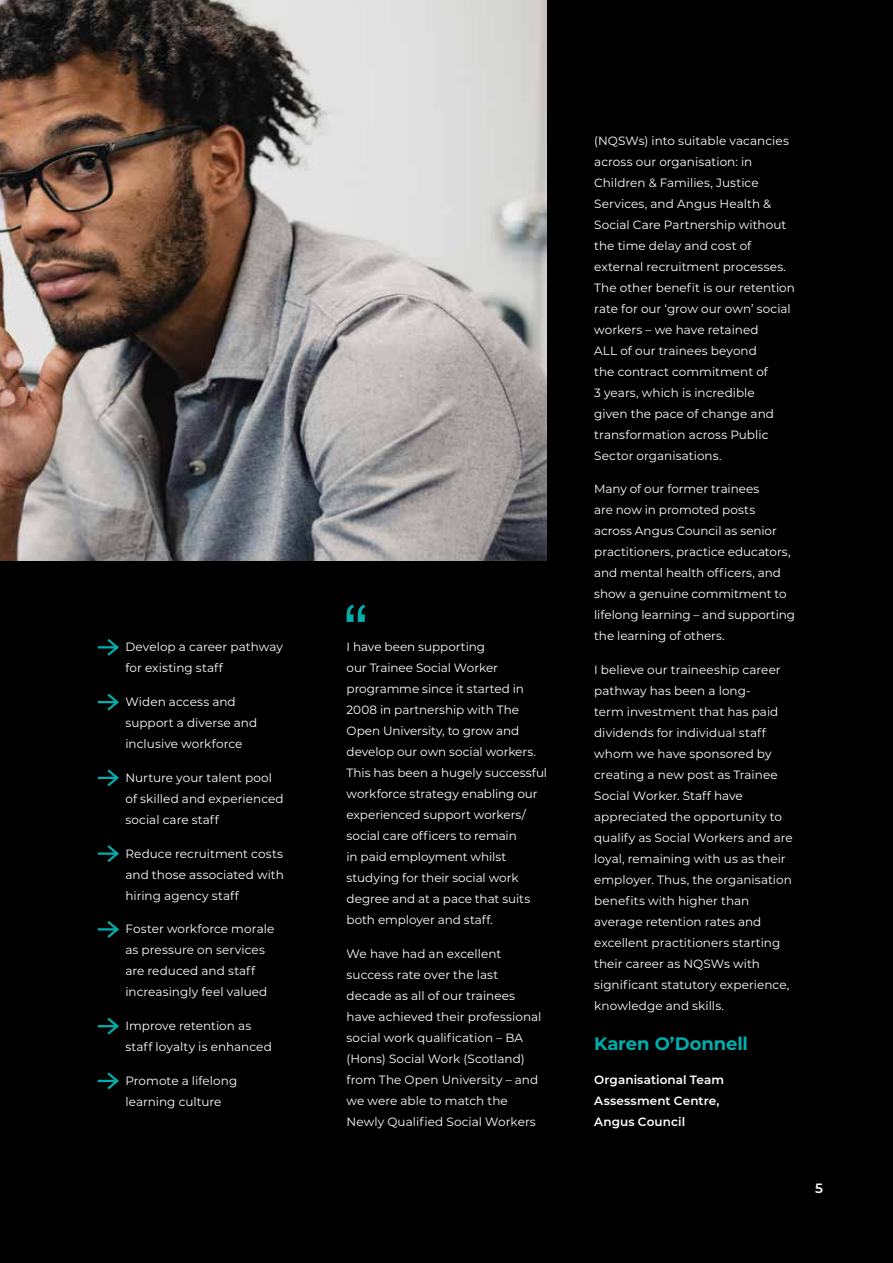
<style>
.page{position:relative;width:893px;height:1263px;background:#000}
.page>*{position:absolute;margin:0;border:0;box-sizing:border-box;transform-origin:0 0}
.t1{font:700 18px "Montserrat";letter-spacing:-.01em;color:#00aeae}
.t2{font:600 13.5px "Montserrat";color:#fff}
.t3{font:12px/21px "Montserrat";color:#fff}
.t4{font:600 12px/21px "Montserrat";letter-spacing:.01em;color:#fff}
</style>
<div class="page">
<svg style="left:347px;top:604px;width:18px;height:18px"></svg>
<svg style="left:97px;top:639px;width:22px;height:17px"></svg>
<svg style="left:97px;top:693px;width:22px;height:18px"></svg>
<svg style="left:97px;top:769px;width:22px;height:18px"></svg>
<svg style="left:97px;top:845px;width:22px;height:17px"></svg>
<svg style="left:97px;top:921px;width:22px;height:17px"></svg>
<svg style="left:97px;top:1017px;width:22px;height:18px"></svg>
<svg style="left:97px;top:1072px;width:22px;height:18px"></svg>
<img style="left:0;top:0;width:546px;height:561px">
<p class="t3" style="left:125px;top:636px;width:159px">Develop a career pathway for existing staff</p>
<p class="t3" style="left:125px;top:691px;width:133px">Widen access and support a diverse and inclusive workforce</p>
<p class="t3" style="left:125px;top:767px;width:160px">Nurture your talent pool of skilled and experienced social care staff</p>
<p class="t3" style="left:125px;top:842px;width:160px;text-align:justify">Reduce recruitment costs and those associated with hiring agency staff</p>
<p class="t3" style="left:125px;top:918px;width:150px">Foster workforce morale as pressure on services are reduced and staff increasingly feel valued</p>
<p class="t3" style="left:125px;top:1015px;width:148px">Improve retention as staff loyalty is enhanced</p>
<p class="t3" style="left:125px;top:1070px;width:113px">Promote a lifelong learning culture</p>
<p class="t3" style="left:347px;top:636px;width:202px">I have been supporting<br>our Trainee Social Worker programme since it started in<br>2008 in partnership with The<br>Open University, to grow and develop our own social workers.<br>This has been a hugely successful workforce strategy enabling our experienced support workers/ social care officers to remain<br>in paid employment whilst studying for their social work degree and at a pace that suits both employer and staff.</p>
<p class="t3" style="left:347px;top:942px;width:196px">We have had an excellent success rate over the last decade as all of our trainees have achieved their professional social work qualification – BA (Hons) Social Work (Scotland) from The Open University – and we were able to match the<br>Newly Qualified Social Workers</p>
<p class="t3" style="left:594px;top:129px;width:202px">(NQSWs) into suitable vacancies across our organisation: in<br>Children &amp; Families, Justice<br>Services, and Angus Health &amp;<br>Social Care Partnership without the time delay and cost of external recruitment processes.<br>The other benefit is our retention rate for our ‘grow our own’ social workers – we have retained<br>ALL of our trainees beyond<br>the contract commitment of<br>3 years, which is incredible<br>given the pace of change and transformation across Public<br>Sector organisations.</p>
<p class="t3" style="left:594px;top:478px;width:202px">Many of our former trainees<br>are now in promoted posts across Angus Council as senior practitioners, practice educators, and mental health officers, and show a genuine commitment to lifelong learning – and supporting the learning of others.</p>
<p class="t3" style="left:594px;top:659px;width:200px">I believe our traineeship career pathway has been a long-<br>term investment that has paid dividends for individual staff whom we have sponsored by creating a new post as Trainee<br>Social Worker. Staff have appreciated the opportunity to qualify as Social Workers and are loyal, remaining with us as their employer. Thus, the organisation benefits with higher than average retention rates and excellent practitioners starting their career as NQSWs with significant statutory experience, knowledge and skills.</p>
<h1 class="t1" style="left:594px;top:1030px;width:155px">Karen O’Donnell</h1>
<p class="t4" style="left:594px;top:1068px;width:131px">Organisational Team<br>Assessment Centre,<br>Angus Council</p>
<p class="t2" style="left:815px;top:1178px;width:9px">5</p>
</div>
